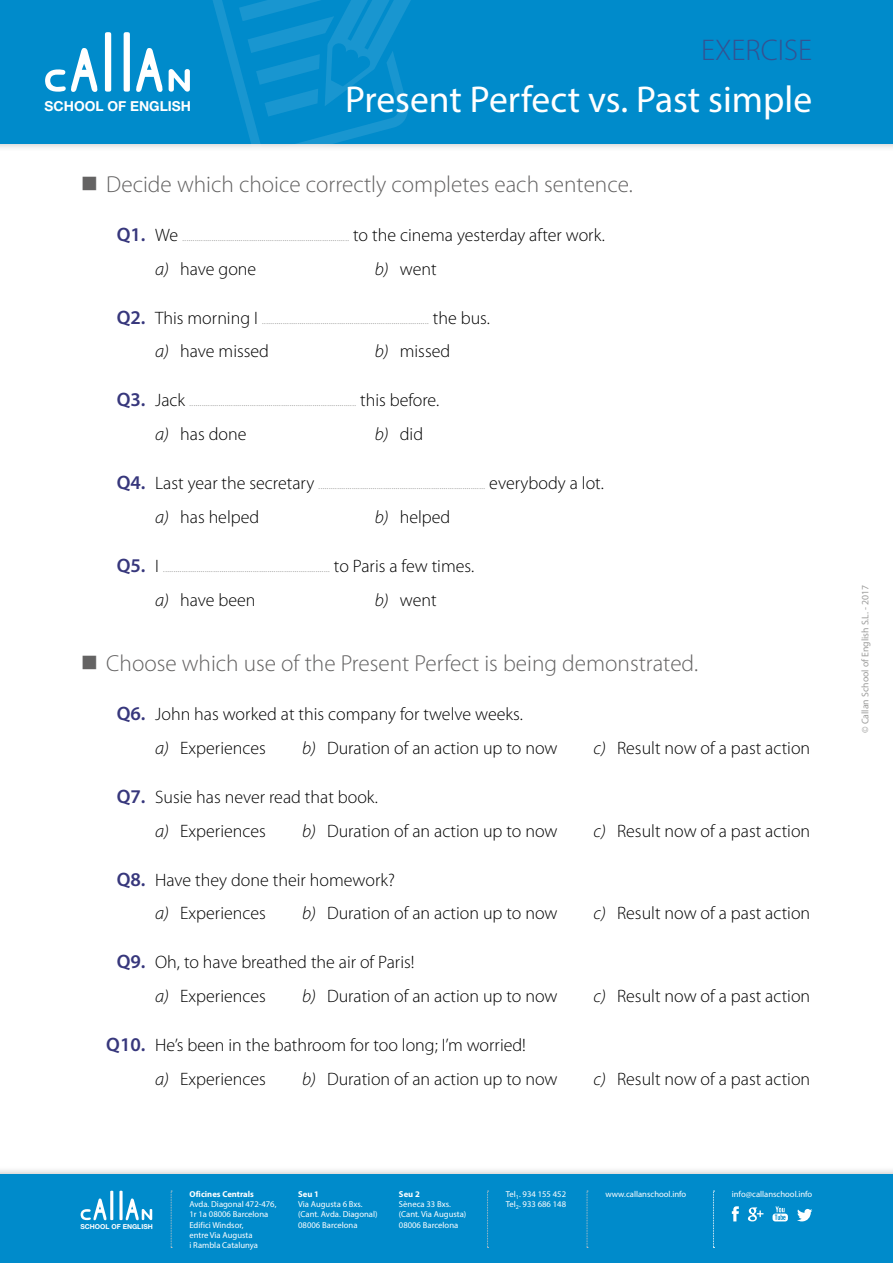
<style>
.page{position:relative;width:893px;height:1263px;background:#fff}
.page>*{position:absolute;margin:0;border:0;box-sizing:border-box;transform-origin:0 0}
.t1{font:37.5px "Myriad Pro";color:#fff}
.t2{font:300 30px "Myriad Pro";color:#345292}
.t3{font:300 23.25px "Myriad Pro";color:#646363}
.t4{font:300 18px/33.8px "Myriad Pro";color:#000}
.t5{font:700 13.8px "Helvetica Neue LT Std";color:#fff}
.t6{font:300 12px "Myriad Pro";color:#9d9d9c}
.t7{font:9.75px "Myriad Pro";color:#9d9d9c}
.t8{font:8.7px/10.2px "Myriad Pro";color:#fff}
.t9{font:700 8.7px "Myriad Pro";color:#fff}
.t10{font:700 6.75px "Helvetica Neue LT Std";color:#fff}
.s1{font-weight:600;font-size:19.5px;color:#37377c}
.s2{font-size:18px;color:#000}
.s3{font-style:italic}
</style>
<div class="page">
<div style="left:0;top:1166px;width:893px;height:97px;background:#000;opacity:.29"></div>
<div style="left:0;top:1174px;width:893px;height:89px;background:#008bcb"></div>
<div style="left:0;top:0;width:893px;height:152px;background:#000;opacity:.29"></div>
<div style="left:0;top:0;width:893px;height:144px;background:#008bcb"></div>
<svg style="left:201px;top:0;width:241px;height:152px"></svg>
<svg style="left:105px;top:32px;width:6px;height:60px"></svg>
<svg style="left:45px;top:48px;width:53px;height:44px"></svg>
<svg style="left:124px;top:32px;width:66px;height:60px"></svg>
<hr style="left:110px;top:1191px;width:3px;height:29px;background:#fff">
<svg style="left:125px;top:1198px;width:27px;height:22px"></svg>
<svg style="left:81px;top:1198px;width:26px;height:22px"></svg>
<svg style="left:119px;top:1191px;width:4px;height:29px"></svg>
<svg style="left:732px;top:1206px;width:7px;height:15px"></svg>
<svg style="left:748px;top:1207px;width:15px;height:14px"></svg>
<svg style="left:797px;top:1209px;width:15px;height:12px"></svg>
<svg style="left:772px;top:1206px;width:16px;height:15px"></svg>
<svg style="left:171px;top:1191px;width:1px;height:57px"></svg>
<svg style="left:487px;top:1191px;width:2px;height:57px"></svg>
<svg style="left:587px;top:1191px;width:1px;height:57px"></svg>
<svg style="left:713px;top:1191px;width:1px;height:57px"></svg>
<p class="t5" style="left:45px;top:97px;width:148px">SCHOOL OF ENGLISH</p>
<h2 class="t2" style="left:701px;top:34px;width:113px">EXERCISE</h2>
<h1 class="t1" style="left:345px;top:76px;width:468px">Present Perfect vs. Past simple</h1>
<p class="t3" style="left:81px;top:171px;width:554px">■ Decide which choice correctly completes each sentence.</p>
<p class="t6" style="left:117px;top:230px;width:490px"><span class="s1">Q1.</span> <span class="s2">We</span> ................................................................................ <span class="s2">to the cinema yesterday after work.</span></p>
<p class="t4" style="left:155px;top:252px;width:103px"><span class="s3">a)</span> have gone</p>
<p class="t4" style="left:375px;top:252px;width:63px"><span class="s3">b)</span> went</p>
<p class="t6" style="left:117px;top:313px;width:375px"><span class="s1">Q2.</span> <span class="s2">This morning I</span> ................................................................................ <span class="s2">the bus.</span></p>
<p class="t4" style="left:155px;top:335px;width:115px"><span class="s3">a)</span> have missed</p>
<p class="t4" style="left:375px;top:335px;width:77px"><span class="s3">b)</span> missed</p>
<p class="t6" style="left:117px;top:396px;width:324px"><span class="s1">Q3.</span> <span class="s2">Jack</span> ................................................................................ <span class="s2">this before.</span></p>
<p class="t4" style="left:155px;top:417px;width:93px"><span class="s3">a)</span> has done</p>
<p class="t4" style="left:375px;top:417px;width:50px"><span class="s3">b)</span> did</p>
<p class="t6" style="left:117px;top:478px;width:489px"><span class="s1">Q4.</span> <span class="s2">Last year the secretary</span> ................................................................................ <span class="s2">everybody a lot.</span></p>
<p class="t4" style="left:155px;top:500px;width:106px"><span class="s3">a)</span> has helped</p>
<p class="t4" style="left:375px;top:500px;width:77px"><span class="s3">b)</span> helped</p>
<p class="t6" style="left:117px;top:561px;width:359px"><span class="s1">Q5.</span> <span class="s2">I</span> ................................................................................ <span class="s2">to Paris a few times.</span></p>
<p class="t4" style="left:155px;top:583px;width:102px"><span class="s3">a)</span> have been</p>
<p class="t4" style="left:375px;top:583px;width:63px"><span class="s3">b)</span> went</p>
<p class="t3" style="left:81px;top:650px;width:619px">■ Choose which use of the Present Perfect is being demonstrated.</p>
<p class="t4" style="left:155px;top:697px;width:369px;text-indent:-38px"><span class="s1">Q6.</span> John has worked at this company for twelve weeks. <span class="s3">a)</span> Experiences</p>
<p class="t4" style="left:302px;top:731px;width:257px"><span class="s3">b)</span> Duration of an action up to now</p>
<p class="t4" style="left:594px;top:731px;width:218px"><span class="s3">c)</span> Result now of a past action</p>
<p class="t4" style="left:155px;top:780px;width:224px;text-indent:-38px"><span class="s1">Q7.</span> Susie has never read that book. <span class="s3">a)</span> Experiences</p>
<p class="t4" style="left:302px;top:814px;width:257px"><span class="s3">b)</span> Duration of an action up to now</p>
<p class="t4" style="left:594px;top:814px;width:218px"><span class="s3">c)</span> Result now of a past action</p>
<p class="t4" style="left:155px;top:863px;width:241px;text-indent:-38px"><span class="s1">Q8.</span> Have they done their homework? <span class="s3">a)</span> Experiences</p>
<p class="t4" style="left:302px;top:897px;width:257px"><span class="s3">b)</span> Duration of an action up to now</p>
<p class="t4" style="left:594px;top:897px;width:218px"><span class="s3">c)</span> Result now of a past action</p>
<p class="t4" style="left:155px;top:946px;width:261px;text-indent:-38px"><span class="s1">Q9.</span> Oh, to have breathed the air of Paris! <span class="s3">a)</span> Experiences</p>
<p class="t4" style="left:302px;top:979px;width:257px"><span class="s3">b)</span> Duration of an action up to now</p>
<p class="t4" style="left:594px;top:979px;width:218px"><span class="s3">c)</span> Result now of a past action</p>
<p class="t4" style="left:155px;top:1028px;width:372px;text-indent:-49px"><span class="s1">Q10.</span> He’s been in the bathroom for too long; I’m worried! <span class="s3">a)</span> Experiences</p>
<p class="t4" style="left:302px;top:1062px;width:257px"><span class="s3">b)</span> Duration of an action up to now</p>
<p class="t4" style="left:594px;top:1062px;width:218px"><span class="s3">c)</span> Result now of a past action</p>
<p class="t10" style="left:80px;top:1223px;width:74px">SCHOOL OF ENGLISH</p>
<p class="t9" style="left:189px;top:1188px;width:66px">Oficines Centrals</p>
<p class="t8" style="left:605px;top:1189px;width:82px">www.callanschool.info</p>
<p class="t8" style="left:189px;top:1199px;width:89px">Avda. Diagonal 472-476,<br>1r 1a 08006 Barcelona<br>Edifici Windsor,<br>entre Via Augusta<br>i Rambla Catalunya</p>
<p class="t8" style="left:506px;top:1189px;width:62px">Tel<sub>1</sub>. 934 155 452<br>Tel<sub>2</sub>. 933 686 148</p>
<p class="t8" style="left:732px;top:1189px;width:82px">info@callanschool.info</p>
<p class="t9" style="left:298px;top:1188px;width:22px">Seu 1</p>
<p class="t8" style="left:298px;top:1199px;width:81px">Via Augusta 6 Bxs. (Cant. Avda. Diagonal)<br>08006 Barcelona</p>
<p class="t9" style="left:399px;top:1188px;width:22px">Seu 2</p>
<p class="t8" style="left:399px;top:1199px;width:69px">Sèneca 33 Bxs. (Cant. Via Augusta)<br>08006 Barcelona</p>
<p class="t7" style="left:859px;top:733px;width:149px;rotate:-90deg">© Callan School of English S.L. - 2017</p>
</div>
